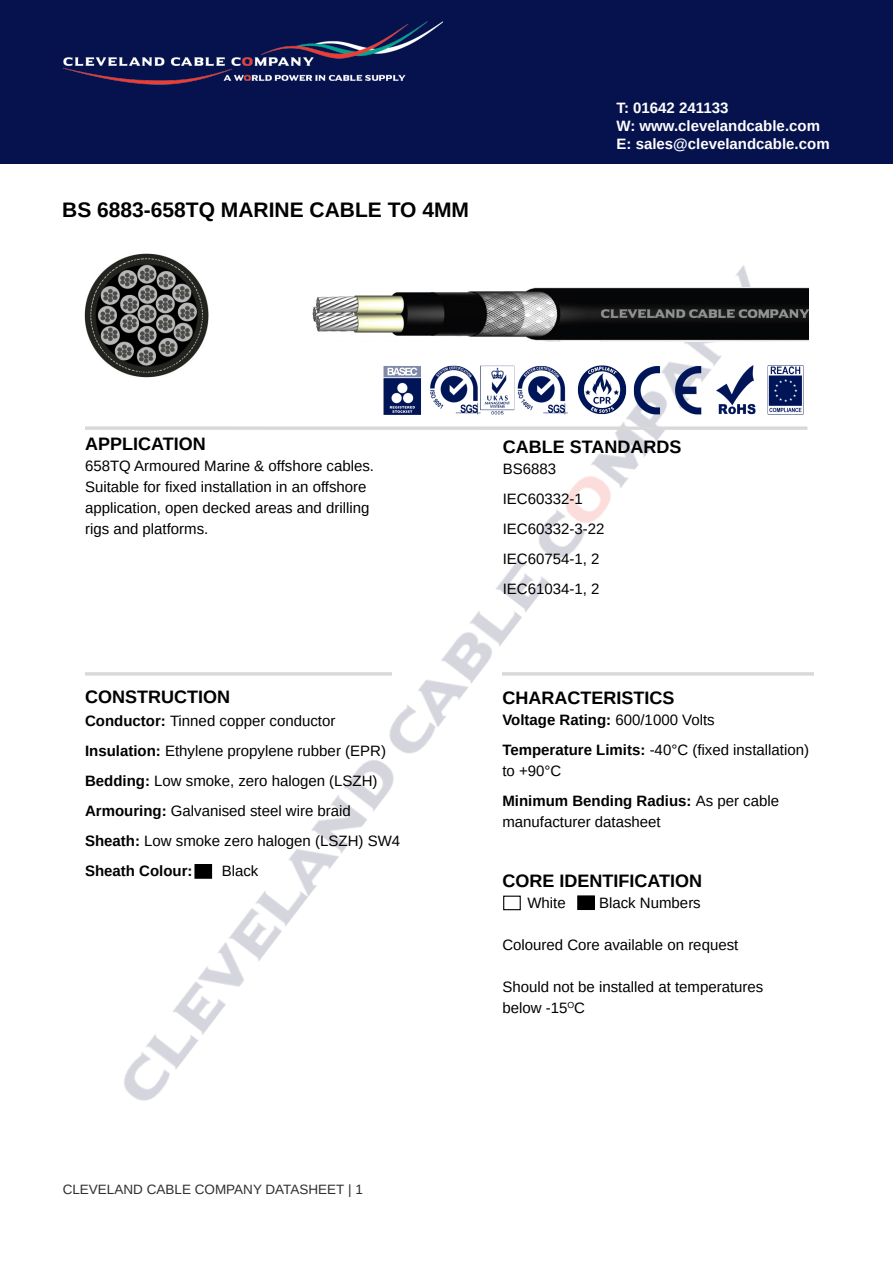
<style>
.page{position:relative;width:893px;height:1263px;background:#fff}
.page>*{position:absolute;margin:0;border:0;box-sizing:border-box;transform-origin:0 0}
.t1{font:700 21px "Arimo";color:#000}
.t2{font:700 18px "Arimo";color:#000}
.t3{font:15px/30px "Arimo";color:#000}
.t4{font:700 15px/18px "Arimo";color:#fff}
.t5{font:700 15px/30px "Arimo";color:#000}
.t6{font:13.5px "Arimo";color:#312f30}
.s1{font-weight:700}
.s2{font-weight:400}
</style>
<div class="page">
<div style="left:0;top:0;width:893px;height:164px;background:#05124e"></div>
<img style="left:64px;top:21px;width:378px;height:64px">
<img style="left:124px;top:265px;width:658px;height:836px">
<img style="left:311px;top:287px;width:497px;height:54px">
<svg style="left:85px;top:426px;width:722px;height:4px;background:#ddd"></svg>
<hr style="left:503px;top:672px;width:311px;height:4px;background:#d8d8d8">
<hr style="left:85px;top:672px;width:307px;height:4px;background:#d8d8d8">
<img style="left:84px;top:253px;width:133px;height:130px">
<img style="left:378px;top:352px;width:426px;height:72px">
<div style="left:504px;top:896px;width:16px;height:14px;background:#fff"></div>
<div style="left:503px;top:896px;width:18px;height:14px;border:1px solid #000"></div>
<div style="left:578px;top:896px;width:16px;height:13px;background:#000"></div>
<div style="left:577px;top:895px;width:18px;height:15px;border:1px solid #000"></div>
<div style="left:195px;top:865px;width:17px;height:13px;background:#000"></div>
<div style="left:194px;top:864px;width:18px;height:15px;border:1px solid #000"></div>
<h1 class="t1" style="left:62px;top:196px;width:408px">BS 6883-658TQ MARINE CABLE TO 4MM</h1>
<p class="t4" style="left:617px;top:99px;width:215px">T: 01642 241133<br>W: www.clevelandcable.com<br>E: sales@clevelandcable.com</p>
<p class="t2" style="left:85px;top:432px;width:122px">APPLICATION</p>
<p class="t3" style="left:85px;top:456px;width:291px;line-height:21px">658TQ Armoured Marine &amp; offshore cables.<br>Suitable for fixed installation in an offshore application, open decked areas and drilling rigs and platforms.</p>
<p class="t2" style="left:85px;top:684px;width:146px">CONSTRUCTION</p>
<p class="t3" style="left:85px;top:705px;width:317px"><span class="s1">Conductor:</span> Tinned copper conductor <span class="s1">Insulation:</span> Ethylene propylene rubber (EPR)<br><span class="s1">Bedding:</span> Low smoke, zero halogen (LSZH)<br><span class="s1">Armouring:</span> Galvanised steel wire braid <span class="s1">Sheath:</span> Low smoke zero halogen (LSZH) SW4<br><span class="s1">Sheath Colour:</span></p>
<p class="t3" style="left:222px;top:855px;width:38px">Black</p>
<p class="t6" style="left:63px;top:1181px;width:302px">CLEVELAND CABLE COMPANY DATASHEET | 1</p>
<p class="t2" style="left:503px;top:435px;width:180px">CABLE STANDARDS</p>
<p class="t3" style="left:503px;top:454px;width:103px">BS6883<br>IEC60332-1<br>IEC60332-3-22<br>IEC60754-1, 2<br>IEC61034-1, 2</p>
<p class="t2" style="left:502px;top:685px;width:173px">CHARACTERISTICS</p>
<p class="t3" style="left:502px;top:705px;width:308px"><span class="s1">Voltage Rating:</span> 600/1000 Volts<br><span class="s1">Temperature Limits:</span> -40°C (fixed installation)</p>
<p class="t5" style="left:502px;top:756px;width:278px"><span class="s2">to +90°C<br></span>Minimum Bending Radius: <span class="s2">As per cable</span></p>
<p class="t3" style="left:502px;top:807px;width:160px">manufacturer datasheet</p>
<p class="t2" style="left:502px;top:868px;width:201px">CORE IDENTIFICATION</p>
<p class="t3" style="left:527px;top:888px;width:40px">White</p>
<p class="t3" style="left:599px;top:888px;width:103px">Black Numbers</p>
<p class="t3" style="left:502px;top:930px;width:237px">Coloured Core available on request</p>
<p class="t3" style="left:502px;top:976px;width:262px;line-height:21px">Should not be installed at temperatures below -15<sup>O</sup>C</p>
</div>
